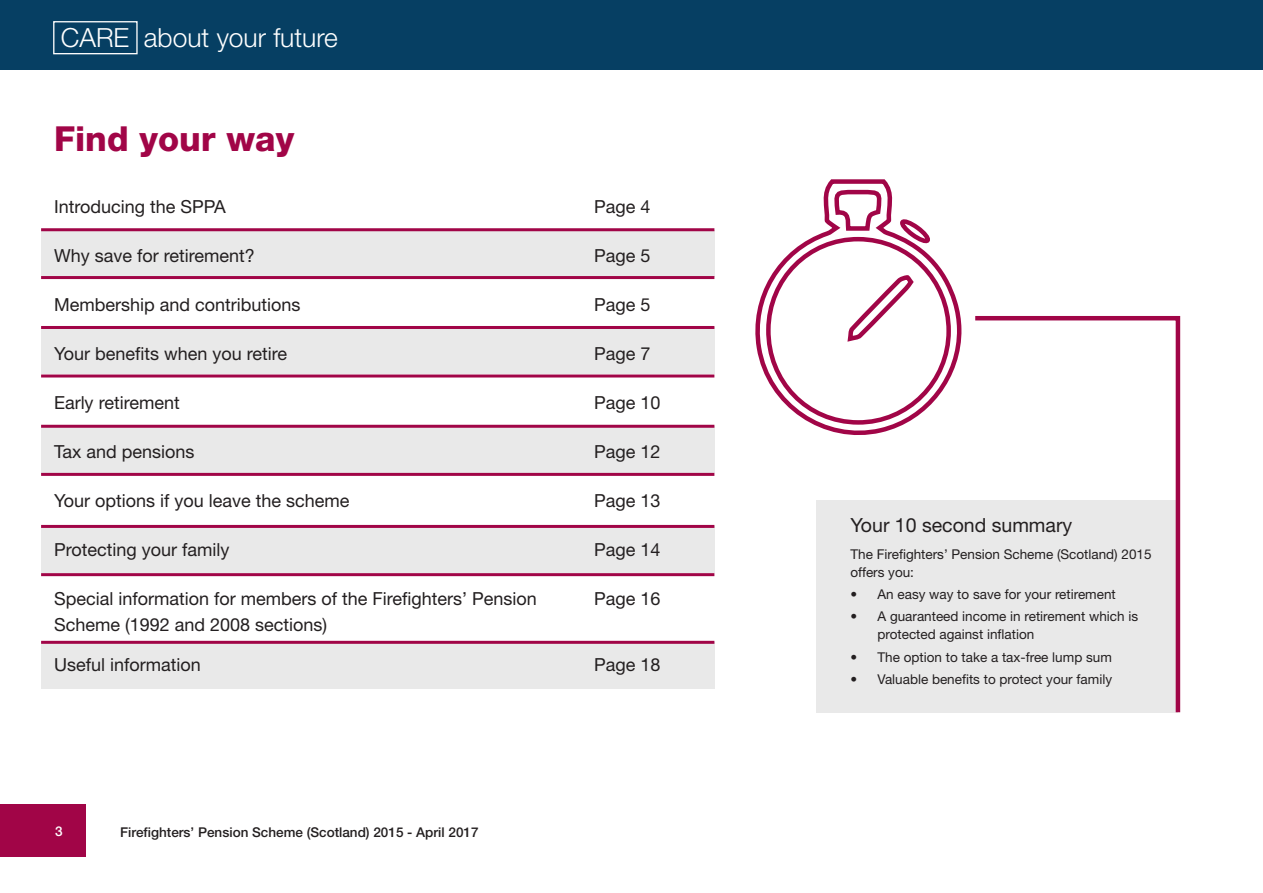
<style>
.page{position:relative;width:1263px;height:893px;background:#fff}
.page>*{position:absolute;margin:0;border:0;box-sizing:border-box;transform-origin:0 0}
.t1{font:800 34.5px "Helvetica Neue LT Std";color:#a10547}
.t2{font:300 26.4px "Helvetica Neue LT Std";color:#fff}
.t3{font:19.5px "Helvetica Neue LT Std";color:#231f20}
.t4{font:18px "Helvetica Neue LT Std";color:#231f20}
.t5{font:13.5px/18px "Helvetica Neue LT Std";color:#231f20}
.t6{font:500 13.5px "Helvetica Neue LT Std";color:#231f20}
.t7{font:500 13.5px "Helvetica Neue LT Std";color:#fff}
</style>
<div class="page">
<div style="left:0;top:0;width:1263px;height:70px;background:#063f63"></div>
<div style="left:53px;top:21px;width:85px;height:33px;border:1px solid #fff"></div>
<div style="left:0;top:805px;width:86px;height:52px;background:#a10547"></div>
<div style="left:41px;top:230px;width:673px;height:46px;background:#e9e9e9"></div>
<div style="left:41px;top:327px;width:673px;height:47px;background:#e9e9e9"></div>
<div style="left:41px;top:426px;width:673px;height:47px;background:#e9e9e9"></div>
<div style="left:41px;top:526px;width:673px;height:47px;background:#e9e9e9"></div>
<div style="left:41px;top:642px;width:673px;height:47px;background:#e9e9e9"></div>
<hr style="left:41px;top:276px;width:673px;height:3px;background:#a10547">
<hr style="left:41px;top:228px;width:673px;height:3px;background:#a10547">
<hr style="left:41px;top:326px;width:673px;height:3px;background:#a10547">
<hr style="left:41px;top:374px;width:673px;height:3px;background:#a10547">
<hr style="left:41px;top:425px;width:673px;height:3px;background:#a10547">
<hr style="left:41px;top:525px;width:673px;height:3px;background:#a10547">
<hr style="left:41px;top:641px;width:673px;height:3px;background:#a10547">
<hr style="left:41px;top:473px;width:673px;height:3px;background:#a10547">
<hr style="left:41px;top:573px;width:673px;height:3px;background:#a10547">
<div style="left:816px;top:500px;width:362px;height:212px;background:#e9e9e9"></div>
<svg style="left:755px;top:179px;width:207px;height:256px"></svg>
<svg style="left:971px;top:316px;width:210px;height:397px"></svg>
<svg style="left:895px;top:216px;width:40px;height:26px"></svg>
<h2 class="t2" style="left:61px;top:22px;width:279px">CARE about your future</h2>
<p class="t1" style="left:54px;top:118px;width:242px">Find your way</p>
<p class="t4" style="left:54px;top:196px;width:173px">Introducing the SPPA</p>
<p class="t4" style="left:594px;top:196px;width:58px">Page 4</p>
<p class="t4" style="left:54px;top:245px;width:202px">Why save for retirement?</p>
<p class="t4" style="left:594px;top:245px;width:58px">Page 5</p>
<p class="t4" style="left:54px;top:294px;width:248px">Membership and contributions</p>
<p class="t4" style="left:594px;top:294px;width:58px">Page 5</p>
<p class="t4" style="left:54px;top:343px;width:235px">Your benefits when you retire</p>
<p class="t4" style="left:594px;top:343px;width:58px">Page 7</p>
<p class="t4" style="left:54px;top:392px;width:127px">Early retirement</p>
<p class="t4" style="left:594px;top:392px;width:68px">Page 10</p>
<p class="t4" style="left:54px;top:441px;width:142px">Tax and pensions</p>
<p class="t4" style="left:594px;top:441px;width:68px">Page 12</p>
<p class="t4" style="left:54px;top:490px;width:297px">Your options if you leave the scheme</p>
<p class="t4" style="left:594px;top:490px;width:68px">Page 13</p>
<p class="t4" style="left:54px;top:539px;width:177px">Protecting your family</p>
<p class="t4" style="left:594px;top:539px;width:68px">Page 14</p>
<p class="t4" style="left:54px;top:588px;width:484px">Special information for members of the Firefighters’ Pension</p>
<p class="t4" style="left:594px;top:588px;width:68px">Page 16</p>
<p class="t4" style="left:54px;top:614px;width:275px">Scheme (1992 and 2008 sections)</p>
<p class="t4" style="left:54px;top:654px;width:148px">Useful information</p>
<p class="t4" style="left:594px;top:654px;width:68px">Page 18</p>
<p class="t7" style="left:55px;top:823px;width:9px">3</p>
<p class="t6" style="left:120px;top:824px;width:360px">Firefighters’ Pension Scheme (Scotland) 2015 - April 2017</p>
<p class="t3" style="left:850px;top:514px;width:223px">Your 10 second summary</p>
<p class="t5" style="left:850px;top:545px;width:303px">The Firefighters’ Pension Scheme (Scotland) 2015 offers you:</p>
<p class="t5" style="left:850px;top:585px;width:267px">• An easy way to save for your retirement</p>
<p class="t5" style="left:877px;top:607px;width:262px;text-indent:-27px">• A guaranteed income in retirement which is protected against inflation</p>
<p class="t5" style="left:850px;top:647px;width:263px">• The option to take a tax-free lump sum</p>
<p class="t5" style="left:850px;top:670px;width:263px">• Valuable benefits to protect your family</p>
</div>
